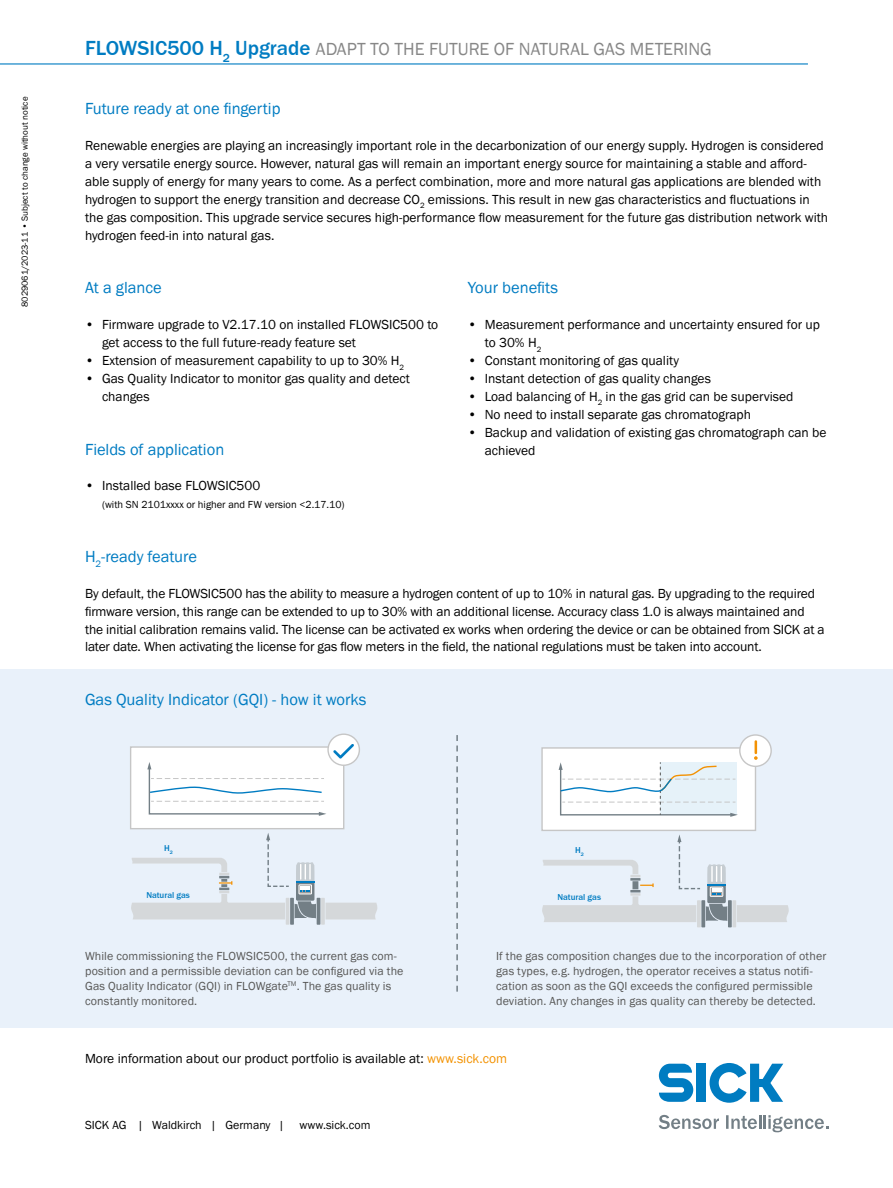
<style>
.page{position:relative;width:893px;height:1188px;background:#fff}
.page>*{position:absolute;margin:0;border:0;box-sizing:border-box;transform-origin:0 0}
.t1{font:18px "SICK Franklin";color:#878787}
.t2{font:16.5px "SICK Franklin";color:#007cc2}
.t3{font:13.5px/17.9px "SICK Franklin";color:#000}
.t4{font:12px/15px "SICK Franklin";letter-spacing:.01em;color:#575756}
.t5{font:12px "SICK Franklin";color:#000}
.t6{font:10.5px "SICK Franklin";color:#000}
.t7{font:9px "SICK Franklin";color:#000}
.t8{font:500 8.85px "SICK Franklin";color:#007cc2}
.s1{font-weight:500;font-size:21px;color:#007cc2}
.s2{color:#f39200}
</style>
<div class="page">
<hr style="left:0;top:63px;width:808px;height:2px;background:#007cc2">
<svg style="left:659px;top:1064px;width:34px;height:38px"></svg>
<div style="left:697px;top:1064px;width:9px;height:38px;background:#007cc1"></div>
<svg style="left:709px;top:1063px;width:74px;height:40px"></svg>
<svg style="left:659px;top:1115px;width:60px;height:14px"></svg>
<svg style="left:726px;top:1115px;width:102px;height:17px"></svg>
<div style="left:0;top:669px;width:893px;height:358px;background:#e9f1fa"></div>
<hr style="left:290px;top:898px;width:4px;height:27px;background:#7d8990">
<hr style="left:317px;top:898px;width:3px;height:27px;background:#737f86">
<svg style="left:295px;top:862px;width:21px;height:56px"></svg>
<hr style="left:321px;top:898px;width:4px;height:27px;background:#d7dbdd">
<svg style="left:325px;top:903px;width:52px;height:16px"></svg>
<hr style="left:286px;top:898px;width:3px;height:27px;background:#737f86">
<svg style="left:131px;top:833px;width:158px;height:86px"></svg>
<div style="left:131px;top:747px;width:213px;height:82px;background:#fff"></div>
<div style="left:130px;top:746px;width:214px;height:83px;border:1px solid #c6c6c6"></div>
<svg style="left:147px;top:762px;width:179px;height:54px"></svg>
<div style="left:328px;top:734px;width:31px;height:31px;background:#fff;border-radius:50%"></div>
<div style="left:327px;top:734px;width:33px;height:32px;border:1px solid #c6c6c6;border-radius:50%"></div>
<svg style="left:333px;top:744px;width:21px;height:15px"></svg>
<svg style="left:701px;top:900px;width:4px;height:27px"></svg>
<svg style="left:728px;top:900px;width:4px;height:27px"></svg>
<svg style="left:706px;top:864px;width:21px;height:57px"></svg>
<svg style="left:732px;top:900px;width:4px;height:27px"></svg>
<svg style="left:737px;top:905px;width:52px;height:17px"></svg>
<hr style="left:697px;top:900px;width:4px;height:27px;background:#dadfe1">
<svg style="left:542px;top:835px;width:158px;height:87px"></svg>
<div style="left:542px;top:748px;width:213px;height:82px;background:#fff"></div>
<div style="left:541px;top:747px;width:215px;height:84px;border:1px solid #c6c6c6"></div>
<div style="left:740px;top:735px;width:31px;height:31px;background:#fff;border-radius:50%"></div>
<div style="left:739px;top:734px;width:33px;height:33px;border:1px solid #c6c6c6;border-radius:50%"></div>
<svg style="left:754px;top:740px;width:4px;height:20px"></svg>
<svg style="left:559px;top:762px;width:179px;height:55px"></svg>
<svg style="left:456px;top:735px;width:2px;height:257px"></svg>
<p class="t7" style="left:19px;top:307px;width:212px;rotate:-90deg">8029061/2023-11 • Subject to change without notice</p>
<h1 class="t1" style="left:85px;top:38px;width:628px"><span class="s1">FLOWSIC500 H</span><sub>2</sub> <span class="s1">Upgrade</span> ADAPT TO THE FUTURE OF NATURAL GAS METERING</h1>
<p class="t2" style="left:85px;top:99px;width:197px">Future ready at one fingertip</p>
<p class="t3" style="left:85px;top:137px;width:745px">Renewable energies are playing an increasingly important role in the decarbonization of our energy supply. Hydrogen is considered a very versatile energy source. However, natural gas will remain an important energy source for maintaining a stable and afford&shy;able supply of energy for many years to come. As a perfect combination, more and more natural gas applications are blended with hydrogen to support the energy transition and decrease CO<sub>2</sub> emissions. This result in new gas characteristics and fluctuations in the gas composition. This upgrade service secures high-performance flow measurement for the future gas distribution network with hydrogen feed-in into natural gas.</p>
<p class="t2" style="left:85px;top:278px;width:78px">At a glance</p>
<p class="t3" style="left:102px;top:316px;width:338px;text-indent:-17px">• Firmware upgrade to V2.17.10 on installed FLOWSIC500 to get access to the full future-ready feature set</p>
<p class="t3" style="left:85px;top:352px;width:321px">• Extension of measurement capability to up to 30% H<sub>2</sub></p>
<p class="t3" style="left:102px;top:370px;width:309px;text-indent:-17px">• Gas Quality Indicator to monitor gas quality and detect changes</p>
<p class="t2" style="left:85px;top:439px;width:141px">Fields of application</p>
<p class="t3" style="left:85px;top:477px;width:177px">• Installed base FLOWSIC500</p>
<p class="t6" style="left:102px;top:498px;width:244px">(with SN 2101xxxx or higher and FW version &lt;2.17.10)</p>
<p class="t2" style="left:468px;top:278px;width:92px">Your benefits</p>
<p class="t3" style="left:485px;top:316px;width:337px;text-indent:-17px">• Measurement performance and uncertainty ensured for up to 30% H<sub>2</sub></p>
<p class="t3" style="left:468px;top:352px;width:213px">• Constant monitoring of gas quality</p>
<p class="t3" style="left:468px;top:370px;width:245px">• Instant detection of gas quality changes</p>
<p class="t3" style="left:468px;top:388px;width:327px">• Load balancing of H<sub>2</sub> in the gas grid can be supervised</p>
<p class="t3" style="left:468px;top:406px;width:285px">• No need to install separate gas chromatograph</p>
<p class="t3" style="left:485px;top:423px;width:343px;text-indent:-17px">• Backup and validation of existing gas chromatograph can be achieved</p>
<p class="t2" style="left:85px;top:546px;width:113px">H<sub>2</sub>-ready feature</p>
<p class="t3" style="left:85px;top:585px;width:741px">By default, the FLOWSIC500 has the ability to measure a hydrogen content of up to 10% in natural gas. By upgrading to the required firmware version, this range can be extended to up to 30% with an additional license. Accuracy class 1.0 is always maintained and the initial calibration remains valid. The license can be activated ex works when ordering the device or can be obtained from SICK at a later date. When activating the license for gas flow meters in the field, the national regulations must be taken into account.</p>
<p class="t2" style="left:85px;top:689px;width:283px">Gas Quality Indicator (GQI) - how it works</p>
<p class="t8" style="left:164px;top:843px;width:10px">H<sub>2</sub></p>
<p class="t8" style="left:146px;top:889px;width:45px">Natural gas</p>
<p class="t8" style="left:575px;top:845px;width:10px">H<sub>2</sub></p>
<p class="t8" style="left:557px;top:892px;width:45px">Natural gas</p>
<p class="t4" style="left:85px;top:948px;width:320px">While commissioning the FLOWSIC500, the current gas com&shy;position and a permissible deviation can be configured via the Gas Quality Indicator (GQI) in FLOWgate<sup>TM</sup>. The gas quality is constantly monitored.</p>
<p class="t4" style="left:496px;top:948px;width:332px">If the gas composition changes due to the incorporation of other gas types, e.g. hydrogen, the operator receives a status notifi&shy;cation as soon as the GQI exceeds the configured permissible deviation. Any changes in gas quality can thereby be detected.</p>
<p class="t3" style="left:85px;top:1050px;width:423px">More information about our product portfolio is available at: <span class="s2">www.sick.com</span></p>
<p class="t5" style="left:85px;top:1118px;width:201px">SICK AG | Waldkirch | Germany |</p>
<p class="t5" style="left:300px;top:1118px;width:72px">www.sick.com</p>
</div>
